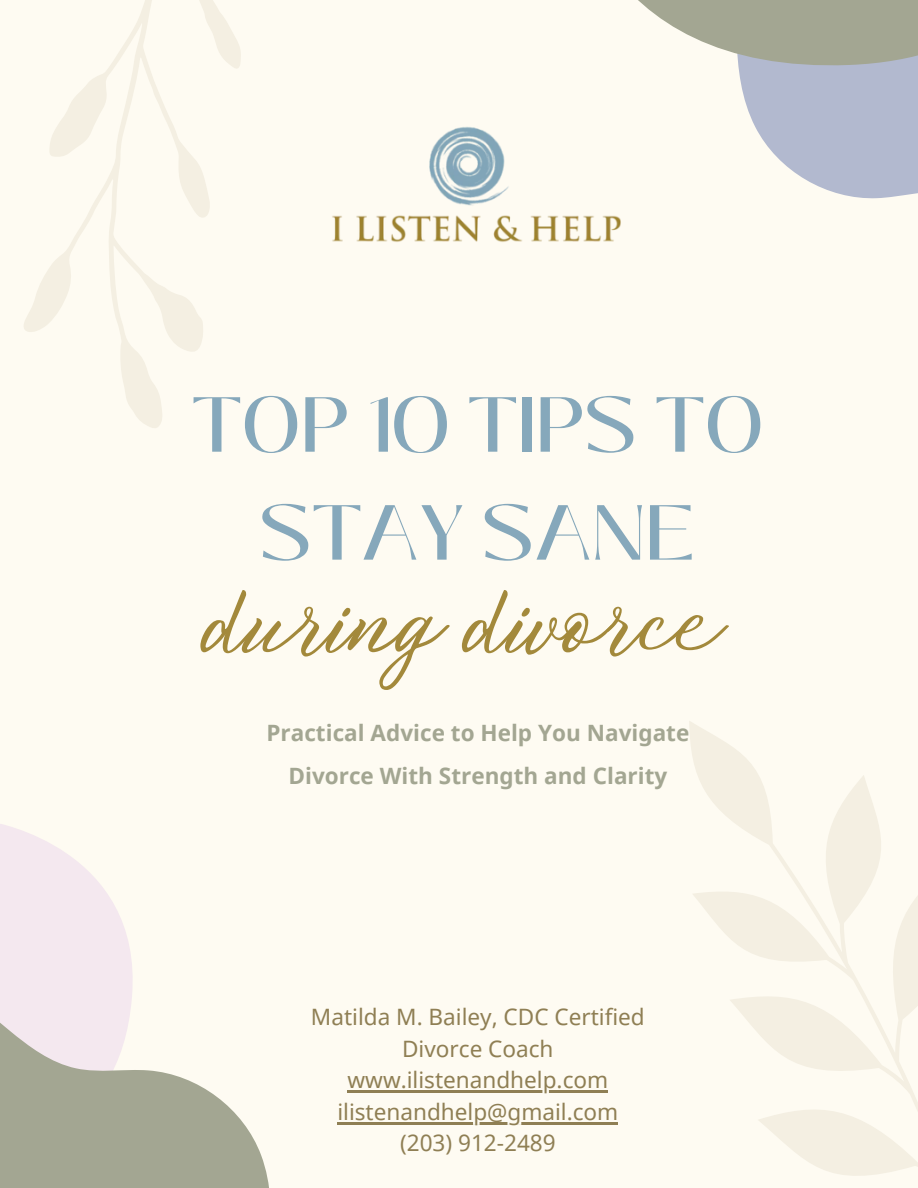
<style>
.page{position:relative;width:918px;height:1188px;background:#fefbf2}
.page>*{position:absolute;margin:0;border:0;box-sizing:border-box;transform-origin:0 0}
.t1{font:84.6px "TT Lovelies Script";color:#a3893b}
.t2{font:500 77.55px/108px "Black Mango";color:#86a8bb;text-align:center}
.t3{font:22.5px/31.5px "Noto Sans";color:#8f7f54;text-align:center}
.t4{font:700 22.5px/42.8px "Noto Sans";color:#a3a692;text-align:center}
</style>
<div class="page">
<svg style="left:24px;top:0;width:217px;height:428px"></svg>
<svg style="left:434px;top:721px;width:484px;height:455px"></svg>
<svg style="left:739px;top:75px;width:179px;height:124px;fill:#b2b9cf"></svg>
<svg style="left:638px;top:0;width:280px;height:75px"></svg>
<svg style="left:0;top:824px;width:109px;height:73px;fill:#f4e8ef"></svg>
<svg style="left:0;top:897px;width:382px;height:291px"></svg>
<img style="left:332px;top:127px;width:289px;height:115px">
<hr style="left:348px;top:1091px;width:260px;height:2px;background:#8f7f54">
<hr style="left:337px;top:1122px;width:281px;height:2px;background:#8f7f54">
<p class="t2" style="left:192px;top:371px;width:573px">TOP 10 TIPS TO<br>STAY SANE</p>
<p class="t1" style="left:202px;top:566px;width:515px">during divorce</p>
<p class="t4" style="left:266px;top:711px;width:424px">Practical Advice to Help You Navigate<br>Divorce With Strength and Clarity</p>
<p class="t3" style="left:311px;top:1001px;width:335px">Matilda M. Bailey, CDC Certified<br>Divorce Coach</p>
<h1 class="t3" style="left:348px;top:1064px;width:262px">www.ilistenandhelp.com</h1>
<h2 class="t3" style="left:337px;top:1095px;width:282px">ilistenandhelp@gmail.com</h2>
<p class="t3" style="left:400px;top:1127px;width:157px">(203) 912-2489</p>
</div>
